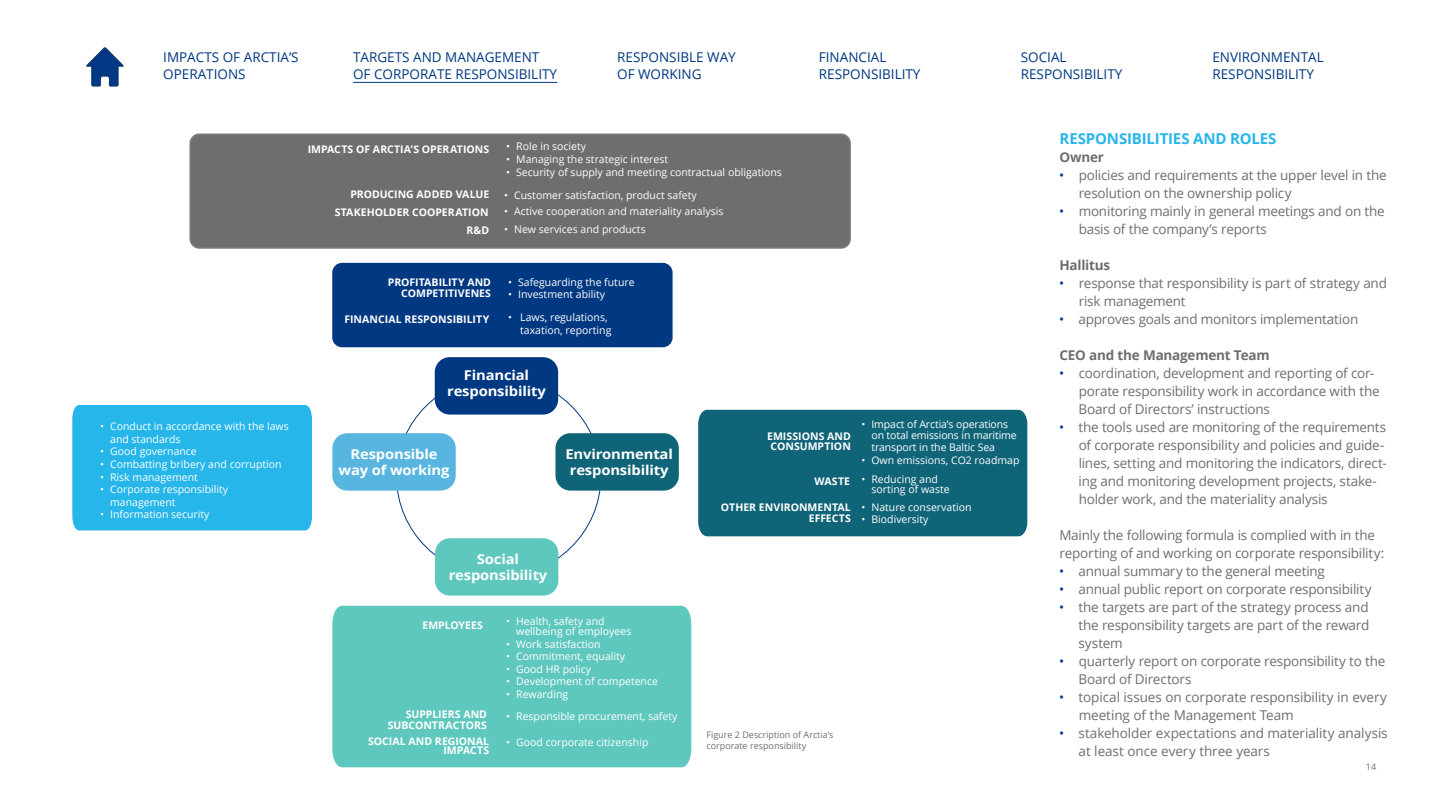
<style>
.page{position:relative;width:1440px;height:810px;background:#fff}
.page>*{position:absolute;margin:0;border:0;box-sizing:border-box;transform-origin:0 0}
.base_indent{font:700 15px "Open Sans";letter-spacing:-.01em;color:#26b6ea}
.base_indent-2{font:13.5px/18px "Open Sans";letter-spacing:-.015em;color:#6e6e6e}
.Navit{font:13.5px/16.2px "Open Sans";color:#003881}
.t1{font:700 13.5px/16.2px "Open Sans";letter-spacing:-.01em;color:#fff;text-align:center;scale:1.09 1}
.base_indent-3{font:700 13.5px "Open Sans";letter-spacing:-.015em;color:#6e6e6e}
.t2{font:10.5px/12.6px "Open Sans";color:#fff}
.base_indent-4{font:700 10.5px/11.2px "Open Sans";color:#fff;text-align:right}
.t3{font:9px/10.8px "Open Sans";color:#6e6e6e}
.s1{color:#003882}
</style>
<div class="page">
<div style="left:698px;top:409px;width:330px;height:128px;background:#106478"></div>
<div style="left:333px;top:264px;width:339px;height:83px;background:#003882;border-radius:9px"></div>
<div style="left:332px;top:263px;width:340px;height:84px;border:2px solid #003882;border-radius:9px"></div>
<div style="left:435px;top:357px;width:123px;height:58px;background:#003881;border-radius:15px"></div>
<div style="left:332px;top:433px;width:124px;height:58px;background:#57b5e0;border-radius:15px"></div>
<div style="left:555px;top:433px;width:124px;height:58px;background:#106478;border-radius:15px"></div>
<div style="left:435px;top:538px;width:123px;height:58px;background:#5fc8be;border-radius:15px"></div>
<div style="left:190px;top:134px;width:660px;height:114px;background:#6e6e6e;border-radius:9px"></div>
<div style="left:189px;top:134px;width:661px;height:115px;border:2px solid #7c7c7c;border-radius:9px"></div>
<div style="left:332px;top:605px;width:360px;height:163px;background:#5fc8be"></div>
<div style="left:72px;top:405px;width:240px;height:126px;background:#26b6ea"></div>
<hr style="left:353px;top:82px;width:204px;height:1px;background:#003881">
<img style="left:86px;top:47px;width:38px;height:40px">
<p class="Navit" style="left:163px;top:49px;width:137px">IMPACTS OF ARCTIA’S<br>OPERATIONS</p>
<p class="Navit" style="left:353px;top:49px;width:205px">TARGETS AND MANAGEMENT<br>OF CORPORATE RESPONSIBILITY</p>
<p class="Navit" style="left:617px;top:49px;width:120px">RESPONSIBLE WAY<br>OF WORKING</p>
<p class="Navit" style="left:819px;top:49px;width:103px">FINANCIAL<br>RESPONSIBILITY</p>
<p class="Navit" style="left:1020px;top:49px;width:103px">SOCIAL<br>RESPONSIBILITY</p>
<p class="Navit" style="left:1212px;top:49px;width:113px">ENVIRONMENTAL<br>RESPONSIBILITY</p>
<p class="t2" style="left:110px;top:420px;width:180px;text-indent:-10px">• Conduct in accordance with the laws and standards</p>
<p class="t2" style="left:100px;top:445px;width:98px">• Good governance</p>
<p class="t2" style="left:100px;top:458px;width:183px">• Combatting bribery and corruption</p>
<p class="t2" style="left:100px;top:470px;width:99px">• Risk management</p>
<p class="t2" style="left:110px;top:483px;width:119px;text-indent:-10px">• Corporate responsibility management</p>
<p class="t2" style="left:100px;top:508px;width:111px">• Information security</p>
<p class="base_indent-4" style="left:308px;top:143px;width:183px">IMPACTS OF ARCTIA’S OPERATIONS</p>
<p class="base_indent-4" style="left:350px;top:188px;width:140px">PRODUCING ADDED VALUE</p>
<p class="base_indent-4" style="left:466px;top:224px;width:24px">R&amp;D</p>
<p class="base_indent-4" style="left:335px;top:206px;width:155px">STAKEHOLDER COOPERATION</p>
<p class="t2" style="left:506px;top:140px;width:81px">• Role in society</p>
<p class="t2" style="left:506px;top:153px;width:163px">• Managing the strategic interest</p>
<p class="t2" style="left:506px;top:165px;width:277px">• Security of supply and meeting contractual obligations</p>
<p class="t2" style="left:504px;top:189px;width:194px">• Customer satisfaction, product safety</p>
<p class="t2" style="left:504px;top:205px;width:221px">• Active cooperation and materiality analysis</p>
<p class="t2" style="left:504px;top:223px;width:143px">• New services and products</p>
<p class="base_indent-4" style="left:388px;top:276px;width:105px">PROFITABILITY AND<br>COMPETITIVENES</p>
<p class="base_indent-4" style="left:344px;top:314px;width:146px">FINANCIAL RESPONSIBILITY</p>
<p class="t2" style="left:508px;top:275px;width:128px">• Safeguarding the future</p>
<p class="t2" style="left:508px;top:288px;width:99px">• Investment ability</p>
<p class="t2" style="left:520px;top:311px;width:93px;text-indent:-12px">• Laws, regulations, taxation, reporting</p>
<p class="t1" style="left:447px;top:367px;width:92px">Financial responsibility</p>
<p class="t1" style="left:338px;top:446px;width:103px">Responsible way of working</p>
<p class="t1" style="left:565px;top:446px;width:100px">Environmental responsibility</p>
<p class="t1" style="left:448px;top:550px;width:92px">Social responsibility</p>
<p class="base_indent-4" style="left:422px;top:620px;width:62px">EMPLOYEES</p>
<p class="base_indent-4" style="left:388px;top:708px;width:101px">SUPPLIERS AND<br>SUBCONTRACTORS</p>
<p class="base_indent-4" style="left:368px;top:736px;width:123px;line-height:9px">SOCIAL AND REGIONAL<br>IMPACTS</p>
<p class="t2" style="left:516px;top:615px;width:117px;line-height:10.5px;text-indent:-10px">• Health, safety and wellbeing of employees</p>
<p class="t2" style="left:506px;top:637px;width:96px">• Work satisfaction</p>
<p class="t2" style="left:506px;top:650px;width:120px">• Commitment, equality</p>
<p class="t2" style="left:506px;top:662px;width:86px">• Good HR policy</p>
<p class="t2" style="left:506px;top:675px;width:153px">• Development of competence</p>
<p class="t2" style="left:506px;top:688px;width:63px">• Rewarding</p>
<p class="t2" style="left:506px;top:710px;width:173px">• Responsible procurement, safety</p>
<p class="t2" style="left:506px;top:735px;width:144px">• Good corporate citizenship</p>
<p class="base_indent-4" style="left:767px;top:431px;width:85px;line-height:9.8px;text-align:center">EMISSIONS AND<br>CONSUMPTION</p>
<p class="base_indent-4" style="left:814px;top:476px;width:37px">WASTE</p>
<p class="t2" style="left:871px;top:419px;width:147px;line-height:10.5px;text-indent:-10px">• Impact of Arctia’s operations on total emissions in maritime</p>
<p class="t2" style="left:871px;top:441px;width:125px">transport in the Baltic Sea</p>
<p class="t2" style="left:861px;top:454px;width:160px">• Own emissions, CO2 roadmap</p>
<p class="t2" style="left:871px;top:473px;width:80px;line-height:10.5px;text-indent:-10px">• Reducing and sorting of waste</p>
<p class="base_indent-4" style="left:721px;top:501px;width:131px">OTHER ENVIRONMENTAL<br>EFFECTS</p>
<p class="t2" style="left:861px;top:501px;width:112px">• Nature conservation</p>
<p class="t2" style="left:861px;top:513px;width:68px">• Biodiversity</p>
<p class="t3" style="left:706px;top:729px;width:129px">Figure 2 Description of Arctia’s corporate responsibility</p>
<p class="base_indent" style="left:1059px;top:128px;width:218px">RESPONSIBILITIES AND ROLES</p>
<p class="base_indent-3" style="left:1059px;top:148px;width:46px">Owner</p>
<p class="base_indent-2" style="left:1078px;top:166px;width:309px;text-indent:-19px"><span class="s1">•</span> policies and requirements at the upper level in the resolution on the ownership policy</p>
<p class="base_indent-2" style="left:1078px;top:202px;width:308px;text-indent:-19px"><span class="s1">•</span> monitoring mainly in general meetings and on the basis of the company’s reports</p>
<p class="base_indent-3" style="left:1059px;top:256px;width:52px">Hallitus</p>
<p class="base_indent-2" style="left:1078px;top:274px;width:310px;text-indent:-19px"><span class="s1">•</span> response that responsibility is part of strategy and risk management</p>
<p class="base_indent-2" style="left:1059px;top:310px;width:300px"><span class="s1">•</span> approves goals and monitors implementation</p>
<p class="base_indent-3" style="left:1059px;top:346px;width:212px">CEO and the Management Team</p>
<p class="base_indent-2" style="left:1078px;top:364px;width:303px;text-indent:-19px"><span class="s1">•</span> coordination, development and reporting of cor&shy;porate responsibility work in accordance with the<br>Board of Directors’ instructions</p>
<p class="base_indent-2" style="left:1078px;top:418px;width:310px;text-indent:-19px"><span class="s1">•</span> the tools used are monitoring of the requirements of corporate responsibility and policies and guide&shy;lines, setting and monitoring the indicators, direct&shy;ing and monitoring development projects, stake&shy;holder work, and the materiality analysis</p>
<p class="base_indent-2" style="left:1059px;top:526px;width:326px">Mainly the following formula is complied with in the reporting of and working on corporate responsibility:</p>
<p class="base_indent-2" style="left:1059px;top:562px;width:267px"><span class="s1">•</span> annual summary to the general meeting</p>
<p class="base_indent-2" style="left:1059px;top:580px;width:314px"><span class="s1">•</span> annual public report on corporate responsibility</p>
<p class="base_indent-2" style="left:1078px;top:598px;width:292px;text-align:justify;text-indent:-19px"><span class="s1">•</span> the targets are part of the strategy process and the responsibility targets are part of the reward system</p>
<p class="base_indent-2" style="left:1078px;top:652px;width:308px;text-indent:-19px"><span class="s1">•</span> quarterly report on corporate responsibility to the<br>Board of Directors</p>
<p class="base_indent-2" style="left:1078px;top:688px;width:310px;text-indent:-19px"><span class="s1">•</span> topical issues on corporate responsibility in every meeting of the Management Team</p>
<p class="base_indent-2" style="left:1078px;top:724px;width:311px;text-indent:-19px"><span class="s1">•</span> stakeholder expectations and materiality analysis at least once every three years</p>
<p class="t3" style="left:1365px;top:761px;width:12px">14</p>
</div>
